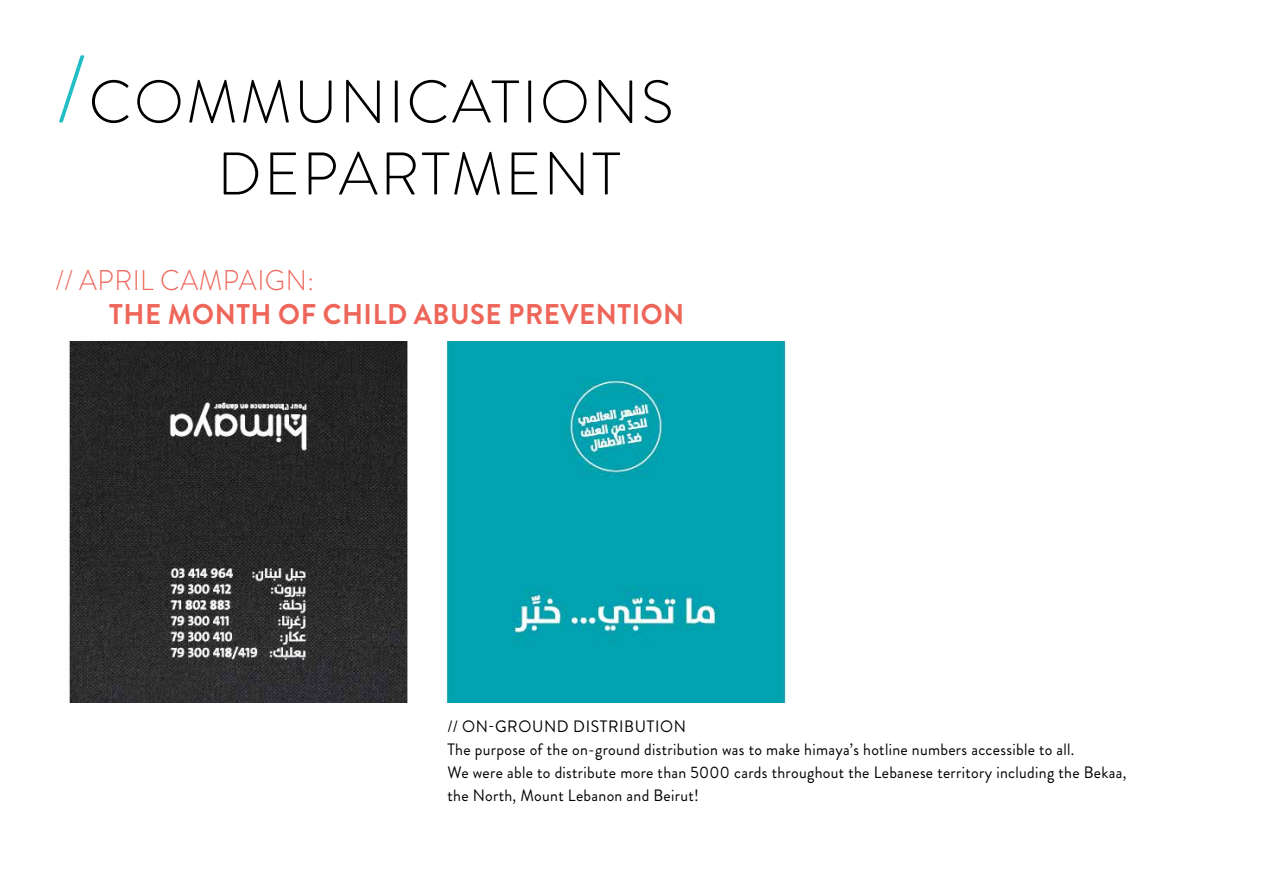
<style>
.page{position:relative;width:1263px;height:893px;background:#fff}
.page>*{position:absolute;margin:0;border:0;box-sizing:border-box;transform-origin:0 0}
.t1{font:300 60px/72px "Brandon Grotesque";letter-spacing:.04em;color:#000}
.t2{font:700 28.5px "Brandon Grotesque";letter-spacing:.02em;color:#ee6559;scale:.96 1}
.t3{font:300 28.5px "Brandon Grotesque";letter-spacing:.02em;color:#ee6559;scale:.96 1}
.t4{font:16.5px/22.8px "Brandon Grotesque";letter-spacing:.02em;color:#000;scale:.96 1}
.s1{font-size:96px;color:#21bdc5}
</style>
<div class="page">
<img style="left:69px;top:342px;width:718px;height:361px">
<h1 class="t1" style="left:217px;top:66px;width:458px;text-indent:-162px"><span class="s1">/</span>COMMUNICATIONS<br>DEPARTMENT</h1>
<h2 class="t3" style="left:55px;top:261px;width:271px">// APRIL CAMPAIGN:</h2>
<h2 class="t2" style="left:109px;top:295px;width:601px">THE MONTH OF CHILD ABUSE PREVENTION</h2>
<p class="t4" style="left:448px;top:715px;width:709px">// ON-GROUND DISTRIBUTION<br>The purpose of the on-ground distribution was to make himaya’s hotline numbers accessible to all.<br>We were able to distribute more than 5000 cards throughout the Lebanese territory including the Bekaa, the North, Mount Lebanon and Beirut!</p>
</div>
